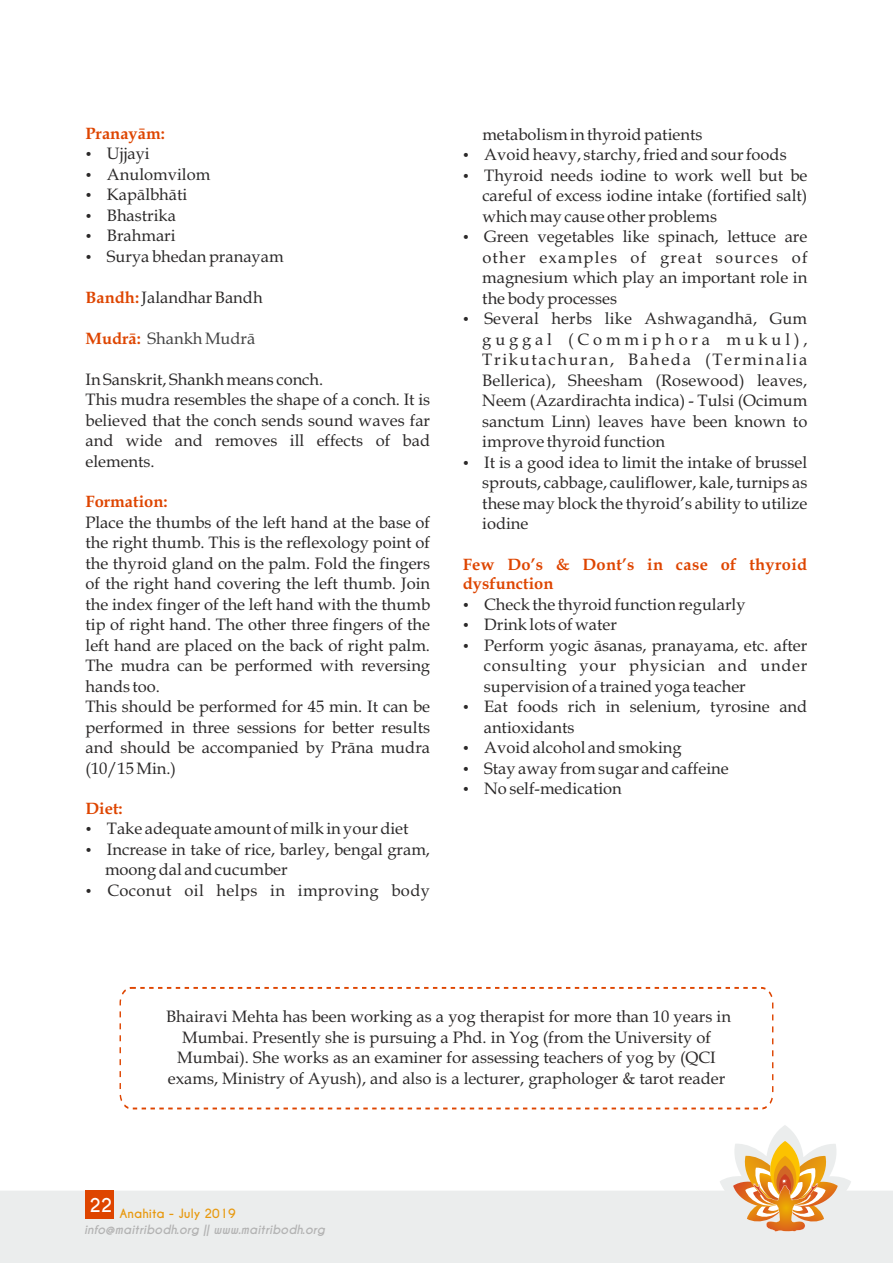
<style>
.page{position:relative;width:893px;height:1263px;background:#fff}
.page>*{position:absolute;margin:0;border:0;box-sizing:border-box;transform-origin:0 0}
.t1{font:700 18px "Caviar Dreams";color:#fff}
.t2{font:16.5px/20.5px "Book Antiqua";color:#2b2929;text-align:justify}
.t3{font:700 16.5px/19.6px "Book Antiqua";letter-spacing:.02em;color:#de4500}
.t4{font:16.5px "Book Antiqua";letter-spacing:.025em;color:#2b2929}
.t5{font:700 16.5px "Book Antiqua";color:#de4500}
.t6{font:16.5px "Book Antiqua";color:#424242}
.t7{font:italic 700 12px "Caviar Dreams";color:#b3b3b3}
.t8{font:700 12px "Caviar Dreams";color:#e8990f}
.s1{font-weight:700;color:#de4500}
</style>
<div class="page">
<svg style="left:0;top:1125px;width:893px;height:138px;fill:#ebeded"></svg>
<svg style="left:770px;top:1141px;width:30px;height:59px"></svg>
<svg style="left:733px;top:1155px;width:105px;height:76px;background:#eab87a"></svg>
<div style="left:85px;top:1190px;width:29px;height:29px;background:#de4500"></div>
<svg style="left:119px;top:986px;width:655px;height:124px"></svg>
<p class="t5" style="left:86px;top:127px;width:81px">Pranayām:</p>
<p class="t2" style="left:86px;top:145px;width:66px">• Ujjayi</p>
<p class="t2" style="left:86px;top:166px;width:126px">• Anulomvilom</p>
<p class="t2" style="left:86px;top:186px;width:103px">• Kapālbhāti</p>
<p class="t2" style="left:86px;top:207px;width:92px">• Bhastrika</p>
<p class="t2" style="left:86px;top:227px;width:91px">• Brahmari</p>
<p class="t2" style="left:86px;top:248px;width:200px">• Surya bhedan pranayam</p>
<p class="t2" style="left:86px;top:289px;width:179px"><span class="s1">Bandh:</span>Jalandhar Bandh</p>
<p class="t6" style="left:86px;top:332px;width:171px"><span class="s1">Mudrā:</span> Shankh Mudrā</p>
<p class="t2" style="left:86px;top:371px;width:346px;text-align:left">In Sanskrit, Shankh means conch.<br>This mudra resembles the shape of a conch. It is believed that the conch sends sound waves far and wide and removes ill effects of bad elements.</p>
<p class="t5" style="left:86px;top:495px;width:84px">Formation:</p>
<p class="t2" style="left:86px;top:514px;width:346px;text-align:left">Place the thumbs of the left hand at the base of the right thumb. This is the reflexology point of the thyroid gland on the palm. Fold the fingers of the right hand covering the left thumb. Join the index finger of the left hand with the thumb tip of right hand. The other three fingers of the left hand are placed on the back of right palm.<br>The mudra can be performed with reversing hands too.<br>This should be performed for 45 min. It can be performed in three sessions for better results and should be accompanied by Prāna mudra (10/15 Min.)</p>
<p class="t5" style="left:86px;top:802px;width:39px">Diet:</p>
<p class="t2" style="left:86px;top:820px;width:324px">• Take adequate amount of milk in your diet</p>
<p class="t2" style="left:105px;top:841px;width:327px;text-indent:-19px">• Increase in take of rice, barley, bengal gram, moong dal and cucumber</p>
<p class="t4" style="left:86px;top:884px;width:346px">• Coconut oil helps in improving body</p>
<p class="t2" style="left:482px;top:126px;width:222px">metabolism in thyroid patients</p>
<p class="t2" style="left:463px;top:146px;width:325px">• Avoid heavy, starchy, fried and sour foods</p>
<p class="t2" style="left:482px;top:167px;width:327px;text-indent:-19px">• Thyroid needs iodine to work well but be careful of excess iodine intake (fortified salt) which may cause other problems</p>
<p class="t2" style="left:482px;top:228px;width:327px;text-indent:-19px">• Green vegetables like spinach, lettuce are other examples of great sources of magnesium which play an important role in the body processes</p>
<p class="t2" style="left:482px;top:310px;width:327px;text-indent:-19px">• Several herbs like Ashwagandhā, Gum guggal (Commiphora mukul), Trikutachuran, Baheda (Terminalia Bellerica), Sheesham (Rosewood) leaves, Neem (Azardirachta indica) - Tulsi (Ocimum sanctum Linn) leaves have been known to improve thyroid function</p>
<p class="t2" style="left:482px;top:454px;width:327px;text-indent:-19px">• It is a good idea to limit the intake of brussel sprouts, cabbage, cauliflower, kale, turnips as these may block the thyroid’s ability to utilize iodine</p>
<p class="t3" style="left:463px;top:556px;width:346px">Few Do’s &amp; Dont’s in case of thyroid dysfunction</p>
<p class="t2" style="left:463px;top:596px;width:284px">• Check the thyroid function regularly</p>
<p class="t2" style="left:463px;top:616px;width:156px">• Drink lots of water</p>
<p class="t2" style="left:484px;top:637px;width:325px;text-indent:-21px">• Perform yogic āsanas, pranayama, etc. after consulting your physician and under supervision of a trained yoga teacher</p>
<p class="t2" style="left:484px;top:698px;width:325px;text-indent:-21px">• Eat foods rich in selenium, tyrosine and antioxidants</p>
<p class="t2" style="left:463px;top:739px;width:220px">• Avoid alcohol and smoking</p>
<p class="t2" style="left:463px;top:760px;width:267px">• Stay away from sugar and caffeine</p>
<p class="t2" style="left:463px;top:780px;width:161px">• No self-medication</p>
<p class="t2" style="left:166px;top:1008px;width:566px;text-align:center">Bhairavi Mehta has been working as a yog therapist for more than 10 years in Mumbai. Presently she is pursuing a Phd. in Yog (from the University of Mumbai). She works as an examiner for assessing teachers of yog by (QCI exams, Ministry of Ayush), and also is a lecturer, graphologer &amp; tarot reader</p>
<p class="t1" style="left:89px;top:1198px;width:25px">22</p>
<p class="t7" style="left:84px;top:1225px;width:243px">info@maitribodh.org || www.maitribodh.org</p>
<p class="t8" style="left:119px;top:1209px;width:118px">Anahita - July 2019</p>
</div>
